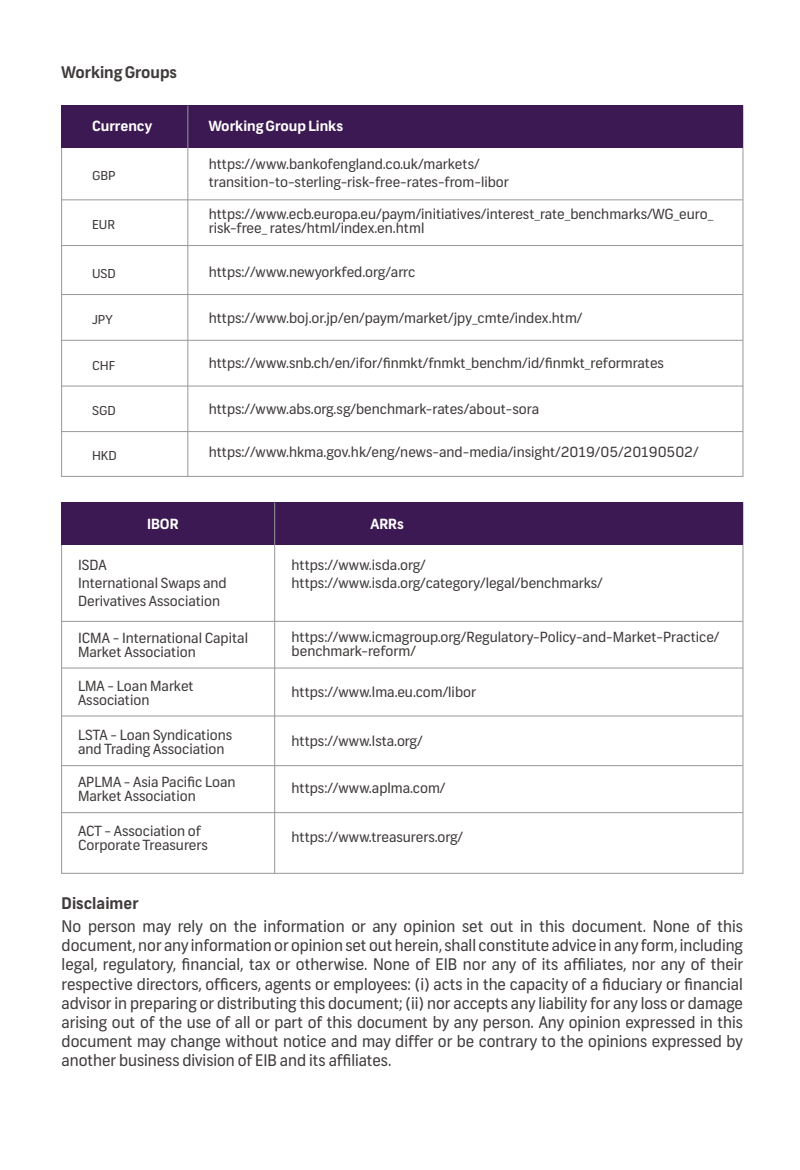
<style>
.page{position:relative;width:800px;height:1170px;background:#fff}
.page>*{position:absolute;margin:0;border:0;box-sizing:border-box;transform-origin:0 0}
.t1{font:16px/19.2px "Frank";color:#413c3c;text-align:justify}
.t2{font:700 16px "Frank";color:#413c3c}
.t3{font:14px/14px "Frank";color:#413c3c}
.t4{font:700 14px "Frank";color:#fff}
.t5{font:12.3px "Frank";color:#413c3c;scale:1.07 1}
</style>
<div class="page">
<div style="left:62px;top:106px;width:681px;height:42px;background:#3c1952"></div>
<hr style="left:62px;top:200px;width:681px;height:1px;background:#979899">
<hr style="left:62px;top:621px;width:681px;height:1px;background:#979899">
<hr style="left:62px;top:668px;width:681px;height:1px;background:#979899">
<hr style="left:62px;top:716px;width:681px;height:1px;background:#979899">
<hr style="left:62px;top:765px;width:681px;height:1px;background:#979899">
<hr style="left:62px;top:812px;width:681px;height:1px;background:#979899">
<hr style="left:188px;top:106px;width:1px;height:370px;background:#979899">
<hr style="left:62px;top:245px;width:681px;height:1px;background:#979899">
<hr style="left:62px;top:294px;width:681px;height:1px;background:#979899">
<hr style="left:62px;top:340px;width:681px;height:1px;background:#979899">
<hr style="left:62px;top:386px;width:681px;height:1px;background:#979899">
<hr style="left:62px;top:431px;width:681px;height:1px;background:#979899">
<div style="left:62px;top:503px;width:681px;height:42px;background:#3c1952"></div>
<hr style="left:274px;top:503px;width:1px;height:370px;background:#979899">
<p class="t2" style="left:62px;top:63px;width:117px">Working Groups</p>
<p class="t4" style="left:92px;top:117px;width:62px">Currency</p>
<p class="t5" style="left:92px;top:168px;width:24px">GBP</p>
<p class="t5" style="left:92px;top:217px;width:23px">EUR</p>
<p class="t4" style="left:209px;top:117px;width:136px">Working Group Links</p>
<p class="t3" style="left:209px;top:156px;width:302px;line-height:18px">https://www.bankofengland.co.uk/markets/ transition-to-sterling-risk-free-rates-from-libor</p>
<p class="t3" style="left:209px;top:207px;width:506px">https://www.ecb.europa.eu/paym/initiatives/interest_rate_benchmarks/WG_euro_ risk-free_ rates/html/index.en.html</p>
<p class="t5" style="left:92px;top:267px;width:24px">USD</p>
<p class="t3" style="left:209px;top:265px;width:208px">https://www.newyorkfed.org/arrc</p>
<p class="t5" style="left:92px;top:312px;width:21px">JPY</p>
<p class="t3" style="left:209px;top:311px;width:375px">https://www.boj.or.jp/en/paym/market/jpy_cmte/index.htm/</p>
<p class="t5" style="left:92px;top:358px;width:23px">CHF</p>
<p class="t3" style="left:209px;top:357px;width:457px">https://www.snb.ch/en/ifor/finmkt/fnmkt_benchm/id/finmkt_reformrates</p>
<p class="t5" style="left:92px;top:404px;width:24px">SGD</p>
<p class="t3" style="left:209px;top:402px;width:332px">https://www.abs.org.sg/benchmark-rates/about-sora</p>
<p class="t5" style="left:92px;top:448px;width:25px">HKD</p>
<p class="t3" style="left:209px;top:445px;width:491px">https://www.hkma.gov.hk/eng/news-and-media/insight/2019/05/20190502/</p>
<p class="t4" style="left:147px;top:515px;width:33px">IBOR</p>
<p class="t4" style="left:371px;top:515px;width:35px">ARRs</p>
<p class="t3" style="left:78px;top:556px;width:150px;line-height:18px">ISDA<br>International Swaps and<br>Derivatives Association</p>
<p class="t3" style="left:78px;top:631px;width:172px">ICMA - International Capital<br>Market Association</p>
<p class="t3" style="left:292px;top:556px;width:313px;line-height:18px">https://www.isda.org/ https://www.isda.org/category/legal/benchmarks/</p>
<p class="t3" style="left:292px;top:630px;width:429px">https://www.icmagroup.org/Regulatory-Policy-and-Market-Practice/ benchmark-reform/</p>
<p class="t3" style="left:78px;top:679px;width:117px">LMA - Loan Market<br>Association</p>
<p class="t3" style="left:292px;top:685px;width:186px">https://www.lma.eu.com/libor</p>
<p class="t3" style="left:78px;top:728px;width:156px">LSTA - Loan Syndications and Trading Association</p>
<p class="t3" style="left:292px;top:735px;width:133px">https://www.lsta.org/</p>
<p class="t3" style="left:78px;top:776px;width:159px">APLMA - Asia Pacific Loan<br>Market Association</p>
<p class="t3" style="left:292px;top:782px;width:155px">https://www.aplma.com/</p>
<p class="t3" style="left:78px;top:824px;width:131px">ACT - Association of<br>Corporate Treasurers</p>
<p class="t3" style="left:292px;top:830px;width:173px">https://www.treasurers.org/</p>
<p class="t2" style="left:62px;top:893px;width:78px">Disclaimer</p>
<p class="t1" style="left:62px;top:917px;width:683px">No person may rely on the information or any opinion set out in this document. None of this document, nor any information or opinion set out herein, shall constitute advice in any form, including legal, regulatory, financial, tax or otherwise. None of EIB nor any of its affiliates, nor any of their respective directors, officers, agents or employees: (i) acts in the capacity of a fiduciary or financial advisor in preparing or distributing this document; (ii) nor accepts any liability for any loss or damage arising out of the use of all or part of this document by any person. Any opinion expressed in this document may change without notice and may differ or be contrary to the opinions expressed by another business division of EIB and its affiliates.</p>
</div>
